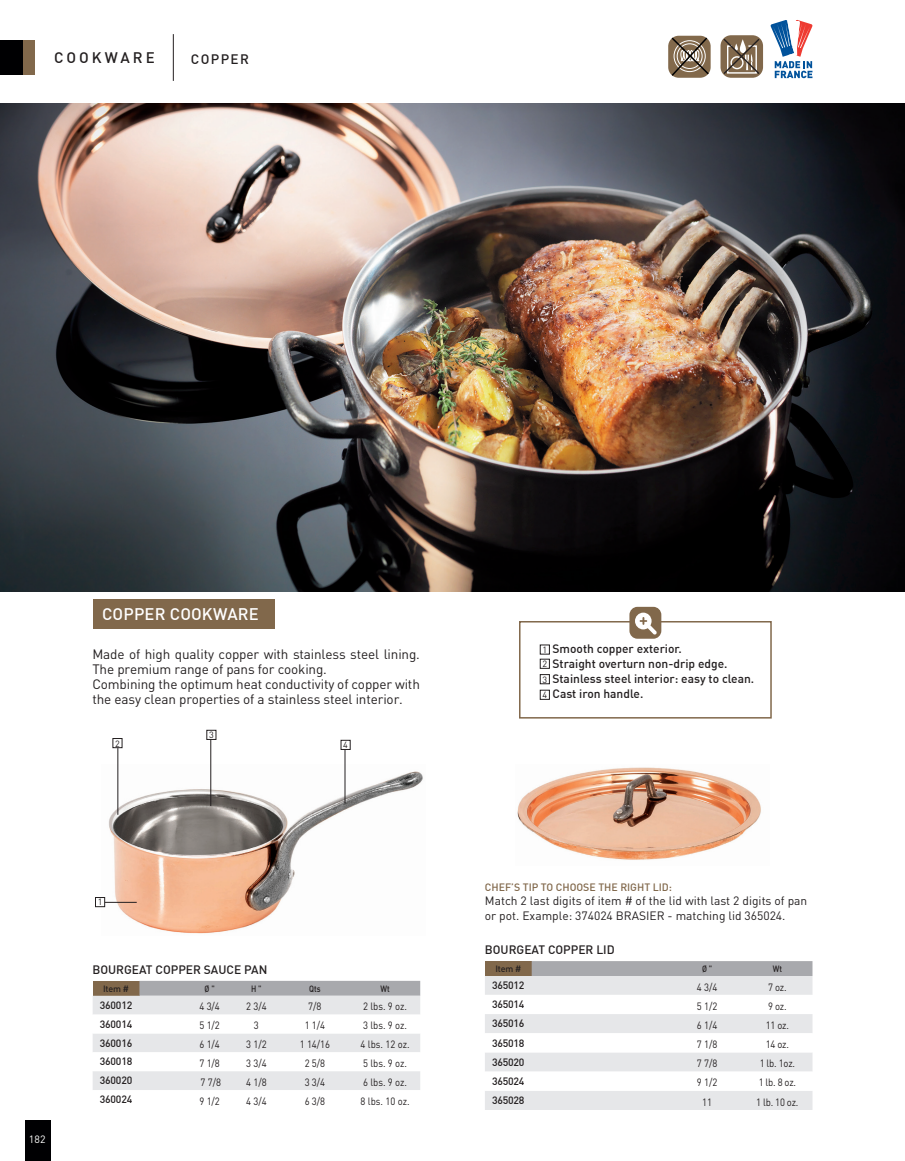
<style>
.page{position:relative;width:905px;height:1161px;background:#fff}
.page>*{position:absolute;margin:0;border:0;box-sizing:border-box;transform-origin:0 0}
.titre_11_pts{font:500 16.5px "DIN";letter-spacing:.01em;color:#fff}
.t1{font:500 15px "DIN";letter-spacing:.2em;color:#231f20}
.Description{font:13.5px/15px "DIN";letter-spacing:-.01em;color:#231f20}
.t2{font:500 13.5px "DIN";letter-spacing:.1em;color:#231f20}
.produit{font:500 12px/15px "DIN";color:#231f20}
.titre{font:12px/14.2px "DIN";color:#231f20}
.titre-2{font:500 12px "DIN";color:#231f20}
.Dimensions{font:10.5px "DIN";color:#231f20;scale:.9 1}
.t3{font:500 10.5px "DIN";letter-spacing:-.02em;color:#231f20}
.titre-3{font:500 10.5px "DIN";color:#81684b}
.t4{font:10.5px "DIN";color:#fff}
.Code_bandeau{font:500 9px "DIN";letter-spacing:-.02em;color:#231f20;scale:.85 1}
.Code_bandeau-2{font:500 9px "DIN";letter-spacing:-.02em;color:#231f20}
.Commentaire{font:9px "DIN";color:#231f20}
</style>
<div class="page">
<div style="left:23px;top:40px;width:12px;height:35px;background:#81684b"></div>
<div style="left:0;top:40px;width:23px;height:35px;background:#000002"></div>
<hr style="left:173px;top:34px;width:1px;height:47px;background:#231f20">
<div style="left:25px;top:1120px;width:25px;height:41px;background:#000002"></div>
<img style="left:0;top:103px;width:904px;height:489px">
<img style="left:101px;top:765px;width:322px;height:169px">
<img style="left:517px;top:767px;width:244px;height:93px">
<hr style="left:105px;top:902px;width:32px;height:1px;background:#231f20">
<div style="left:519px;top:621px;width:252px;height:98px;background:#fff;border:2px solid #81684b"></div>
<div style="left:94px;top:599px;width:181px;height:30px;background:#81684b"></div>
<div style="left:629px;top:607px;width:32px;height:32px;background:#81684b;border-radius:8px"></div>
<svg style="left:635px;top:613px;width:22px;height:22px"></svg>
<div style="left:720px;top:35px;width:43px;height:43px;background:#81684b;border-radius:11px"></div>
<svg style="left:722px;top:37px;width:39px;height:39px"></svg>
<div style="left:668px;top:36px;width:42px;height:42px;background:#82694b;border-radius:11px"></div>
<svg style="left:670px;top:36px;width:40px;height:42px"></svg>
<svg style="left:770px;top:20px;width:42px;height:58px"></svg>
<svg style="left:93px;top:981px;width:327px;height:109px"></svg>
<div style="left:485px;top:961px;width:46px;height:15px;background:#81684b"></div>
<div style="left:531px;top:961px;width:281px;height:15px;background:#a8a9ad"></div>
<div style="left:485px;top:976px;width:327px;height:134px;background:#e6e7e9"></div>
<svg style="left:485px;top:995px;width:327px;height:96px"></svg>
<hr style="left:344px;top:749px;width:1px;height:55px;background:#231f20">
<hr style="left:210px;top:739px;width:1px;height:67px;background:#231f20">
<hr style="left:117px;top:748px;width:1px;height:67px;background:#231f20">
<div style="left:95px;top:897px;width:10px;height:10px;border:1px solid #231f20"></div>
<div style="left:540px;top:645px;width:9px;height:9px;border:1px solid #231f20"></div>
<div style="left:113px;top:738px;width:9px;height:10px;border:1px solid #231f20"></div>
<div style="left:540px;top:659px;width:9px;height:10px;border:1px solid #231f20"></div>
<div style="left:207px;top:730px;width:9px;height:10px;border:1px solid #231f20"></div>
<div style="left:540px;top:674px;width:9px;height:10px;border:1px solid #231f20"></div>
<div style="left:341px;top:740px;width:9px;height:10px;border:1px solid #231f20"></div>
<div style="left:540px;top:690px;width:9px;height:10px;border:1px solid #231f20"></div>
<h2 class="t1" style="left:54px;top:48px;width:102px">COOKWARE</h2>
<p class="t2" style="left:191px;top:50px;width:59px">COPPER</p>
<p class="titre_11_pts" style="left:102px;top:604px;width:158px">COPPER COOKWARE</p>
<p class="Description" style="left:92px;top:647px;width:329px">Made of high quality copper with stainless steel lining.<br>The premium range of pans for cooking.</p>
<p class="Description" style="left:92px;top:677px;width:329px">Combining the optimum heat conductivity of copper with the easy clean properties of a stainless steel interior.</p>
<p class="Commentaire" style="left:115px;top:738px;width:6px">2</p>
<p class="Commentaire" style="left:209px;top:729px;width:6px">3</p>
<p class="Commentaire" style="left:343px;top:739px;width:6px">4</p>
<p class="t4" style="left:29px;top:1133px;width:18px">182</p>
<p class="Commentaire" style="left:98px;top:897px;width:6px">1</p>
<p class="titre-2" style="left:92px;top:962px;width:176px">BOURGEAT COPPER SAUCE PAN</p>
<p class="Code_bandeau-2" style="left:103px;top:983px;width:27px">Item #</p>
<p class="Code_bandeau" style="left:204px;top:983px;width:14px">Ø "</p>
<p class="Code_bandeau" style="left:251px;top:983px;width:14px">H "</p>
<p class="Code_bandeau" style="left:309px;top:983px;width:15px">Qts</p>
<p class="Code_bandeau" style="left:380px;top:983px;width:12px">Wt</p>
<p class="t3" style="left:100px;top:998px;width:34px">360012</p>
<p class="Dimensions" style="left:199px;top:1000px;width:24px">4 3/4</p>
<p class="Dimensions" style="left:246px;top:1000px;width:24px">2 3/4</p>
<p class="Dimensions" style="left:308px;top:1000px;width:16px">7/8</p>
<p class="Dimensions" style="left:363px;top:1000px;width:50px">2 lbs. 9 oz.</p>
<p class="t3" style="left:100px;top:1017px;width:34px">360014</p>
<p class="Dimensions" style="left:199px;top:1019px;width:24px">5 1/2</p>
<p class="Dimensions" style="left:254px;top:1019px;width:7px">3</p>
<p class="Dimensions" style="left:305px;top:1019px;width:24px">1 1/4</p>
<p class="Dimensions" style="left:363px;top:1019px;width:50px">3 lbs. 9 oz.</p>
<p class="t3" style="left:100px;top:1036px;width:34px">360016</p>
<p class="Dimensions" style="left:199px;top:1038px;width:24px">6 1/4</p>
<p class="Dimensions" style="left:246px;top:1038px;width:24px">3 1/2</p>
<p class="Dimensions" style="left:300px;top:1038px;width:35px">1 14/16</p>
<p class="Dimensions" style="left:360px;top:1038px;width:56px">4 lbs. 12 oz.</p>
<p class="t3" style="left:100px;top:1055px;width:34px">360018</p>
<p class="Dimensions" style="left:199px;top:1057px;width:24px">7 1/8</p>
<p class="Dimensions" style="left:246px;top:1057px;width:24px">3 3/4</p>
<p class="Dimensions" style="left:305px;top:1057px;width:24px">2 5/8</p>
<p class="Dimensions" style="left:363px;top:1057px;width:50px">5 lbs. 9 oz.</p>
<p class="t3" style="left:100px;top:1074px;width:34px">360020</p>
<p class="Dimensions" style="left:200px;top:1075px;width:24px">7 7/8</p>
<p class="Dimensions" style="left:246px;top:1075px;width:24px">4 1/8</p>
<p class="Dimensions" style="left:305px;top:1075px;width:24px">3 3/4</p>
<p class="Dimensions" style="left:363px;top:1075px;width:50px">6 lbs. 9 oz.</p>
<p class="t3" style="left:100px;top:1093px;width:34px">360024</p>
<p class="Dimensions" style="left:199px;top:1094px;width:24px">9 1/2</p>
<p class="Dimensions" style="left:246px;top:1094px;width:24px">4 3/4</p>
<p class="Dimensions" style="left:305px;top:1094px;width:24px">6 3/8</p>
<p class="Dimensions" style="left:360px;top:1094px;width:56px">8 lbs. 10 oz.</p>
<p class="produit" style="left:552px;top:641px;width:131px">Smooth copper exterior.</p>
<p class="produit" style="left:552px;top:656px;width:176px">Straight overturn non-drip edge.</p>
<p class="produit" style="left:552px;top:671px;width:203px">Stainless steel interior: easy to clean.<br>Cast iron handle.</p>
<p class="Commentaire" style="left:542px;top:644px;width:6px">1</p>
<p class="Commentaire" style="left:542px;top:658px;width:6px">2</p>
<p class="Commentaire" style="left:542px;top:674px;width:6px">3</p>
<p class="Commentaire" style="left:542px;top:689px;width:6px">4</p>
<p class="titre-3" style="left:485px;top:881px;width:189px">CHEF’S TIP TO CHOOSE THE RIGHT LID:</p>
<p class="titre" style="left:485px;top:894px;width:324px">Match 2 last digits of item # of the lid with last 2 digits of pan or pot. Example: 374024 BRASIER - matching lid 365024.</p>
<p class="titre-2" style="left:485px;top:942px;width:131px">BOURGEAT COPPER LID</p>
<p class="Code_bandeau-2" style="left:495px;top:963px;width:27px">Item #</p>
<p class="Code_bandeau" style="left:702px;top:963px;width:14px">Ø "</p>
<p class="Code_bandeau" style="left:772px;top:963px;width:12px">Wt</p>
<p class="t3" style="left:492px;top:979px;width:34px">365012</p>
<p class="Dimensions" style="left:697px;top:980px;width:24px">4 3/4</p>
<p class="Dimensions" style="left:768px;top:980px;width:22px">7 oz.</p>
<p class="t3" style="left:492px;top:998px;width:34px">365014</p>
<p class="Dimensions" style="left:697px;top:999px;width:24px">5 1/2</p>
<p class="Dimensions" style="left:768px;top:999px;width:22px">9 oz.</p>
<p class="t3" style="left:492px;top:1017px;width:34px">365016</p>
<p class="Dimensions" style="left:697px;top:1018px;width:24px">6 1/4</p>
<p class="Dimensions" style="left:765px;top:1018px;width:27px">11 oz.</p>
<p class="t3" style="left:492px;top:1036px;width:34px">365018</p>
<p class="Dimensions" style="left:697px;top:1038px;width:24px">7 1/8</p>
<p class="Dimensions" style="left:765px;top:1038px;width:27px">14 oz.</p>
<p class="t3" style="left:492px;top:1055px;width:34px">365020</p>
<p class="Dimensions" style="left:697px;top:1057px;width:24px">7 7/8</p>
<p class="Dimensions" style="left:759px;top:1057px;width:41px">1 lb. 1oz.</p>
<p class="t3" style="left:492px;top:1074px;width:34px">365024</p>
<p class="Dimensions" style="left:697px;top:1076px;width:24px">9 1/2</p>
<p class="Dimensions" style="left:758px;top:1076px;width:43px">1 lb. 8 oz.</p>
<p class="t3" style="left:492px;top:1094px;width:34px">365028</p>
<p class="Dimensions" style="left:702px;top:1095px;width:12px">11</p>
<p class="Dimensions" style="left:756px;top:1095px;width:48px">1 lb. 10 oz.</p>
</div>
